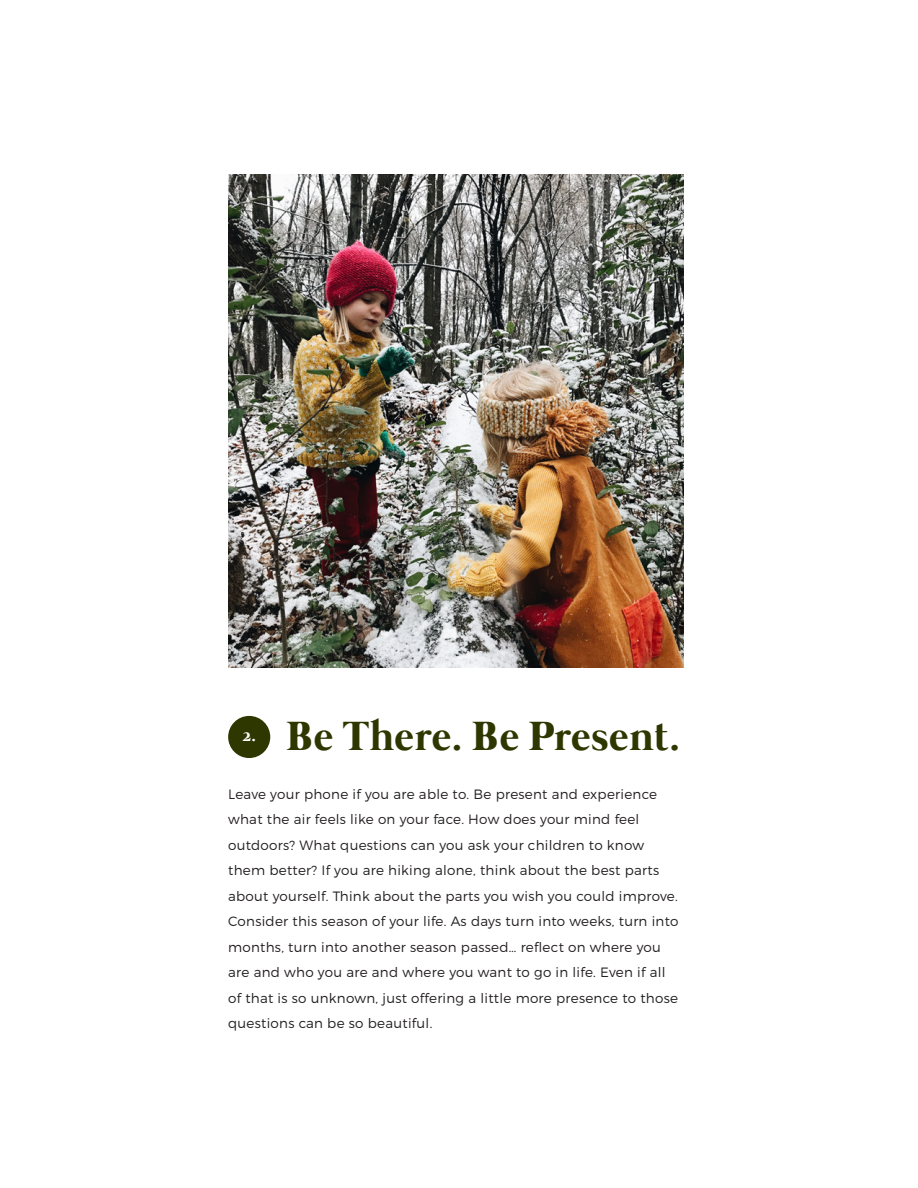
<style>
.page{position:relative;width:918px;height:1188px;background:#fff}
.page>*{position:absolute;margin:0;border:0;box-sizing:border-box;transform-origin:0 0}
.t1{font:700 42px "Mermaid";letter-spacing:.02em;color:#2f3700}
.t2{font:700 18px "Mermaid";color:#fff}
.t3{font:300 13.5px/25.5px "Montserrat";letter-spacing:.02em;color:#231f20}
</style>
<div class="page">
<img style="left:228px;top:174px;width:456px;height:493px">
<div style="left:228px;top:716px;width:42px;height:42px;background:#2f3700;border-radius:50%"></div>
<h2 class="t2" style="left:242px;top:728px;width:15px">2.</h2>
<h1 class="t1" style="left:286px;top:719px;width:395px">Be There. Be Present.</h1>
<p class="t3" style="left:228px;top:781px;width:452px">Leave your phone if you are able to. Be present and experience what the air feels like on your face. How does your mind feel outdoors? What questions can you ask your children to know them better? If you are hiking alone, think about the best parts about yourself. Think about the parts you wish you could improve.<br>Consider this season of your life. As days turn into weeks, turn into months, turn into another season passed… reflect on where you are and who you are and where you want to go in life. Even if all of that is so unknown, just offering a little more presence to those questions can be so beautiful.</p>
</div>
